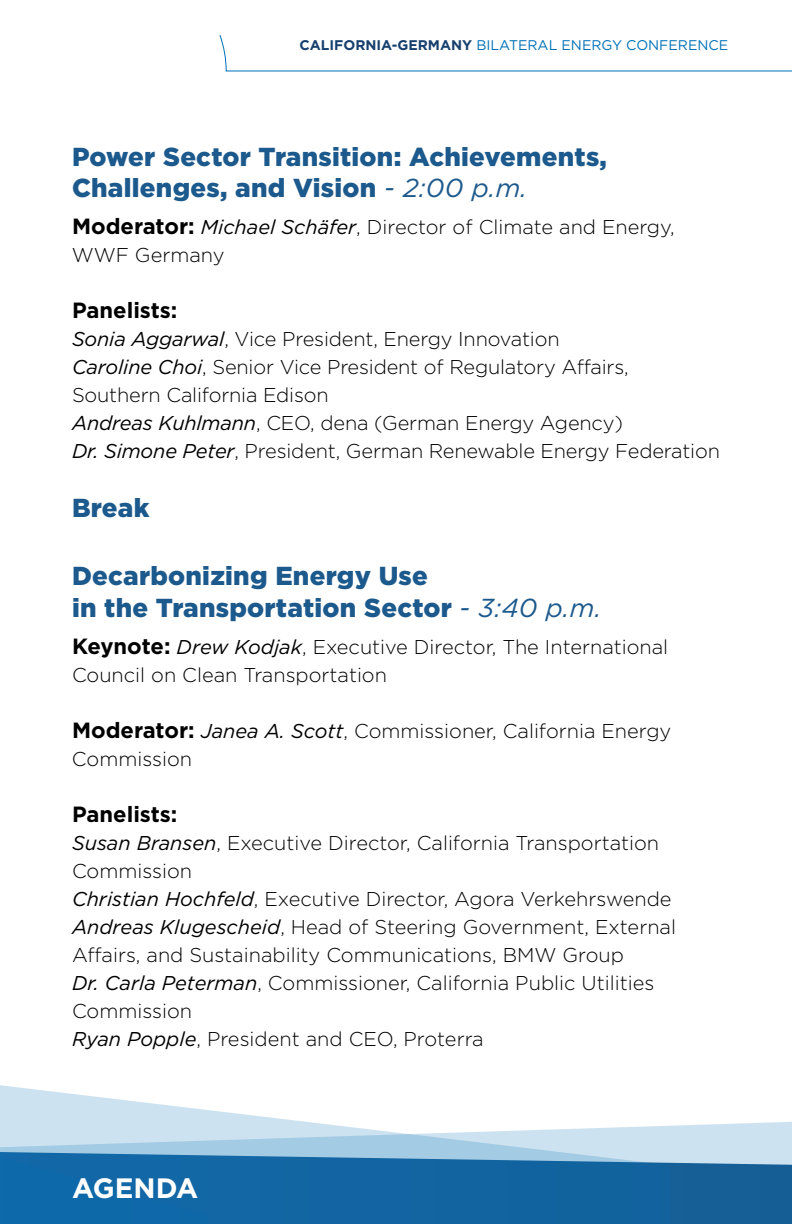
<style>
.page{position:relative;width:792px;height:1224px;background:#fff}
.page>*{position:absolute;margin:0;border:0;box-sizing:border-box;transform-origin:0 0}
.t1{font:700 28px "Gotham HTF";color:#fff}
.t2{font:900 26px/31.2px "Gotham HTF";letter-spacing:.01em;color:#1c598c}
.t3{font:700 22px "Gotham HTF";color:#000}
.t4{font:300 20px/28px "Gotham HTF";color:#000}
.t5{font:14px "Gotham HTF";color:#0070b7}
.s1{font-weight:700;color:#17406e}
.s2{font-weight:400;font-style:italic}
.s3{font-weight:700;font-size:22px}
</style>
<div class="page">
<svg style="left:219px;top:35px;width:573px;height:37px"></svg>
<svg style="left:670px;top:1122px;width:122px;height:102px;background:#6194bb"></svg>
<svg style="left:0;top:1085px;width:670px;height:139px"></svg>
<p class="t5" style="left:300px;top:37px;width:430px"><span class="s1">CALIFORNIA-GERMANY</span> BILATERAL ENERGY CONFERENCE</p>
<h2 class="t2" style="left:72px;top:140px;width:537px">Power Sector Transition: Achievements,<br>Challenges, and Vision <span class="s2">- 2:00 p.m.</span></h2>
<p class="t4" style="left:72px;top:213px;width:604px"><span class="s3">Moderator:</span> <span class="s2">Michael Schäfer</span>, Director of Climate and Energy,<br>WWF Germany</p>
<p class="t3" style="left:72px;top:297px;width:107px">Panelists:</p>
<p class="t4" style="left:72px;top:325px;width:650px"><span class="s2">Sonia Aggarwal</span>, Vice President, Energy Innovation<br><span class="s2">Caroline Choi</span>, Senior Vice President of Regulatory Affairs, Southern California Edison<br><span class="s2">Andreas Kuhlmann</span>, CEO, dena (German Energy Agency)<br><span class="s2">Dr. Simone Peter</span>, President, German Renewable Energy Federation</p>
<h2 class="t2" style="left:72px;top:492px;width:79px">Break</h2>
<h2 class="t2" style="left:72px;top:560px;width:531px">Decarbonizing Energy Use<br>in the Transportation Sector <span class="s2">- 3:40 p.m.</span></h2>
<p class="t4" style="left:72px;top:632px;width:598px"><span class="s3">Keynote:</span> <span class="s2">Drew Kodjak</span>, Executive Director, The International<br>Council on Clean Transportation</p>
<p class="t4" style="left:72px;top:716px;width:601px"><span class="s3">Moderator:</span> <span class="s2">Janea A. Scott</span>, Commissioner, California Energy<br>Commission</p>
<p class="t3" style="left:72px;top:801px;width:107px">Panelists:</p>
<p class="t4" style="left:72px;top:828px;width:606px"><span class="s2">Susan Bransen</span>, Executive Director, California Transportation Commission<br><span class="s2">Christian Hochfeld</span>, Executive Director, Agora Verkehrswende <span class="s2">Andreas Klugescheid</span>, Head of Steering Government, External Affairs, and Sustainability Communications, BMW Group<br><span class="s2">Dr. Carla Peterman</span>, Commissioner, California Public Utilities Commission<br><span class="s2">Ryan Popple</span>, President and CEO, Proterra</p>
<h1 class="t1" style="left:72px;top:1172px;width:128px">AGENDA</h1>
</div>
